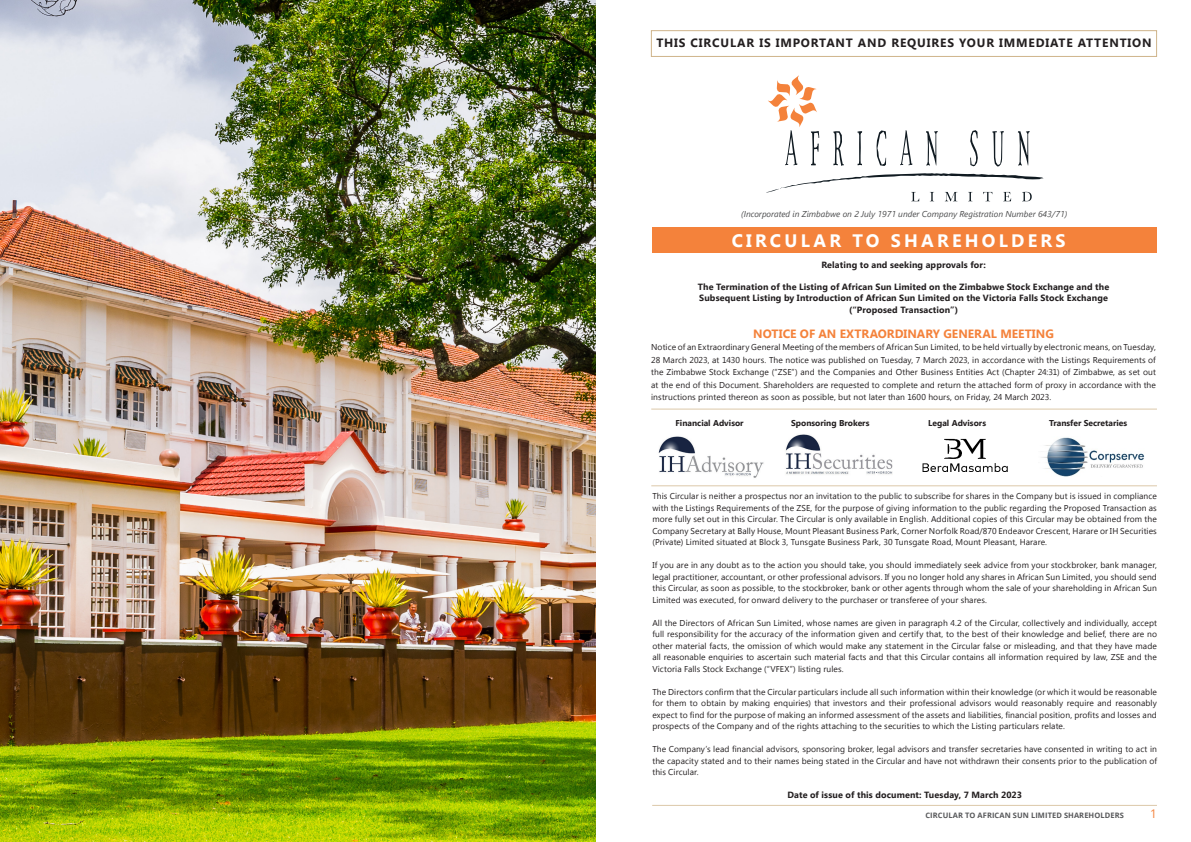
<style>
.page{position:relative;width:1191px;height:842px;background:#fff}
.page>*{position:absolute;margin:0;border:0;box-sizing:border-box;transform-origin:0 0}
.t1{font:700 18px "Segoe UI";letter-spacing:.18em;color:#fff}
.t2{font:700 12px "Segoe UI";letter-spacing:.07em;color:#231f20}
.t3{font:700 12px "Segoe UI";color:#f4823b}
.t4{font:12px "Open Sans";color:#f4823b}
.t5{font:700 9px/11.2px "Segoe UI";letter-spacing:.01em;color:#231f20;text-align:center}
.t6{font:8.5px/11.5px "Segoe UI";letter-spacing:.01em;color:#231f20;text-align:justify}
.t7{font:italic 8.5px "Segoe UI";color:#4b4c4d}
.t8{font:700 8.5px "Segoe UI";color:#231f20}
.t9{font:700 7.5px "Open Sans";letter-spacing:.01em;color:#57585a}
</style>
<div class="page">
<div style="left:652px;top:228px;width:505px;height:25px;background:#f4823b"></div>
<div style="left:651px;top:30px;width:505px;height:27px;background:#fff;border:1px solid #c4a26e"></div>
<svg style="left:768px;top:75px;width:51px;height:90px"></svg>
<svg style="left:833px;top:131px;width:11px;height:35px"></svg>
<svg style="left:857px;top:131px;width:5px;height:34px"></svg>
<svg style="left:876px;top:130px;width:10px;height:36px"></svg>
<svg style="left:900px;top:130px;width:12px;height:35px"></svg>
<svg style="left:926px;top:131px;width:11px;height:35px"></svg>
<svg style="left:970px;top:130px;width:7px;height:36px"></svg>
<svg style="left:992px;top:131px;width:11px;height:35px"></svg>
<svg style="left:1018px;top:131px;width:11px;height:35px"></svg>
<svg style="left:766px;top:173px;width:277px;height:28px"></svg>
<hr style="left:651px;top:409px;width:506px;height:1px;background:#c4a26e">
<hr style="left:651px;top:486px;width:506px;height:1px;background:#c4a26e">
<img style="left:658px;top:436px;width:106px;height:42px">
<img style="left:785px;top:434px;width:108px;height:41px">
<hr style="left:652px;top:805px;width:505px;height:1px;background:#c4a26e">
<img style="left:922px;top:438px;width:86px;height:34px">
<img style="left:1041px;top:437px;width:104px;height:39px">
<img style="left:0;top:0;width:595px;height:842px">
<h2 class="t2" style="left:656px;top:34px;width:497px">THIS CIRCULAR IS IMPORTANT AND REQUIRES YOUR IMMEDIATE ATTENTION</h2>
<p class="t7" style="left:741px;top:208px;width:327px">(Incorporated in Zimbabwe on 2 July 1971 under Company Registration Number 643/71)</p>
<h1 class="t1" style="left:731px;top:228px;width:335px">CIRCULAR TO SHAREHOLDERS</h1>
<p class="t5" style="left:821px;top:259px;width:166px">Relating to and seeking approvals for:</p>
<p class="t5" style="left:698px;top:281px;width:413px">The Termination of the Listing of African Sun Limited on the Zimbabwe Stock Exchange and the<br>Subsequent Listing by Introduction of African Sun Limited on the Victoria Falls Stock Exchange (“Proposed Transaction”)</p>
<h2 class="t3" style="left:753px;top:325px;width:302px">NOTICE OF AN EXTRAORDINARY GENERAL MEETING</h2>
<p class="t6" style="left:651px;top:341px;width:506px;line-height:12.5px">Notice of an Extraordinary General Meeting of the members of African Sun Limited, to be held virtually by electronic means, on Tuesday, 28 March 2023, at 1430 hours. The notice was published on Tuesday, 7 March 2023, in accordance with the Listings Requirements of the Zimbabwe Stock Exchange (“ZSE”) and the Companies and Other Business Entities Act (Chapter 24:31) of Zimbabwe, as set out at the end of this Document. Shareholders are requested to complete and return the attached form of proxy in accordance with the instructions printed thereon as soon as possible, but not later than 1600 hours, on Friday, 24 March 2023.</p>
<p class="t8" style="left:675px;top:417px;width:70px">Financial Advisor</p>
<p class="t8" style="left:791px;top:417px;width:80px">Sponsoring Brokers</p>
<p class="t8" style="left:928px;top:417px;width:59px">Legal Advisors</p>
<p class="t8" style="left:1049px;top:417px;width:80px">Transfer Secretaries</p>
<p class="t6" style="left:652px;top:490px;width:506px">This Circular is neither a prospectus nor an invitation to the public to subscribe for shares in the Company but is issued in compliance with the Listings Requirements of the ZSE, for the purpose of giving information to the public regarding the Proposed Transaction as more fully set out in this Circular. The Circular is only available in English. Additional copies of this Circular may be obtained from the Company Secretary at Bally House, Mount Pleasant Business Park, Corner Norfolk Road/870 Endeavor Crescent, Harare or IH Securities (Private) Limited situated at Block 3, Tunsgate Business Park, 30 Tunsgate Road, Mount Pleasant, Harare.</p>
<p class="t6" style="left:652px;top:559px;width:506px">If you are in any doubt as to the action you should take, you should immediately seek advice from your stockbroker, bank manager, legal practitioner, accountant, or other professional advisors. If you no longer hold any shares in African Sun Limited, you should send this Circular, as soon as possible, to the stockbroker, bank or other agents through whom the sale of your shareholding in African Sun Limited was executed, for onward delivery to the purchaser or transferee of your shares.</p>
<p class="t6" style="left:652px;top:616px;width:506px">All the Directors of African Sun Limited, whose names are given in paragraph 4.2 of the Circular, collectively and individually, accept full responsibility for the accuracy of the information given and certify that, to the best of their knowledge and belief, there are no other material facts, the omission of which would make any statement in the Circular false or misleading, and that they have made all reasonable enquiries to ascertain such material facts and that this Circular contains all information required by law, ZSE and the Victoria Falls Stock Exchange (“VFEX”) listing rules.</p>
<p class="t6" style="left:652px;top:685px;width:506px">The Directors confirm that the Circular particulars include all such information within their knowledge (or which it would be reasonable for them to obtain by making enquiries) that investors and their professional advisors would reasonably require and reasonably expect to find for the purpose of making an informed assessment of the assets and liabilities, financial position, profits and losses and prospects of the Company and of the rights attaching to the securities to which the Listing particulars relate.</p>
<p class="t6" style="left:652px;top:743px;width:506px">The Company’s lead financial advisors, sponsoring broker, legal advisors and transfer secretaries have consented in writing to act in the capacity stated and to their names being stated in the Circular and have not withdrawn their consents prior to the publication of this Circular.</p>
<p class="t5" style="left:787px;top:789px;width:236px">Date of issue of this document: Tuesday, 7 March 2023</p>
<p class="t9" style="left:925px;top:810px;width:200px">CIRCULAR TO AFRICAN SUN LIMITED SHAREHOLDERS</p>
<h2 class="t4" style="left:1150px;top:805px;width:8px">1</h2>
</div>
